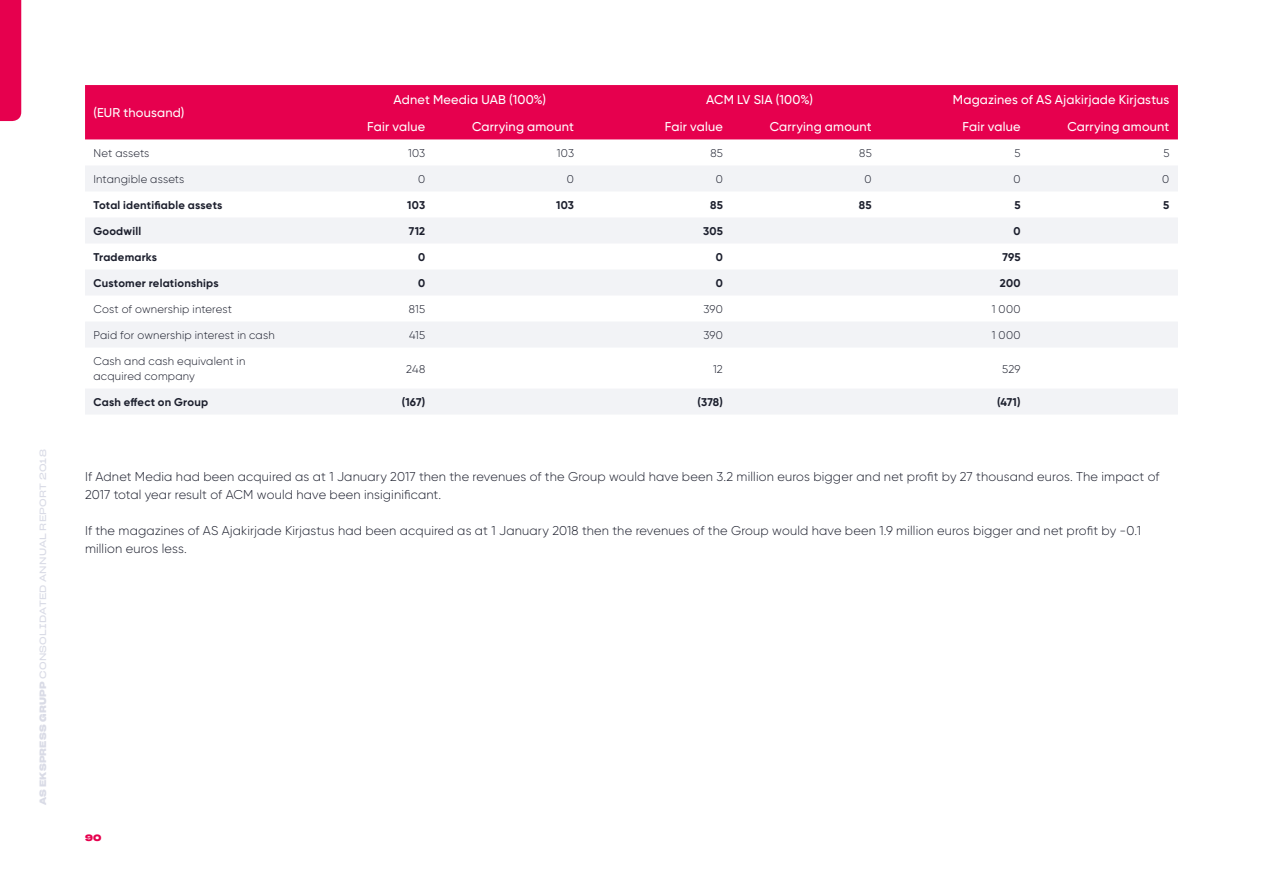
<style>
.page{position:relative;width:1263px;height:893px;background:#fff}
.page>*{position:absolute;margin:0;border:0;box-sizing:border-box;transform-origin:0 0}
.t1{font:300 12.75px/18px "Gilroy";letter-spacing:.01em;color:#1c1f2d}
.t2{font:500 12.75px "Gilroy";letter-spacing:.015em;color:#fff}
.t3{font:300 11.25px/15px "Gilroy";letter-spacing:.015em;color:#1c1f2d}
.t4{font:700 11.25px "Gilroy";letter-spacing:.02em;color:#1c1f2d}
.t5{font:9px "Sharp Grotesk Book 25";letter-spacing:.03em;color:#d9dbe6}
.t6{font:9px "Sharp Grotesk Semi Bold 25";color:#e6004e}
.s1{font-family:"Sharp Grotesk Semi Bold 25"}
</style>
<div class="page">
<div style="left:85px;top:85px;width:1093px;height:54px;background:#e6004e"></div>
<svg style="left:85px;top:166px;width:1093px;height:248px;fill:#f2f3f6"></svg>
<div style="left:0;top:0;width:21px;height:121px;background:#e6004e"></div>
<p class="t5" style="left:35px;top:805px;width:357px;rotate:-90deg"><span class="s1">AS EKSPRESS GRUPP</span> CONSOLIDATED ANNUAL REPORT 2018</p>
<p class="t2" style="left:94px;top:105px;width:92px">(EUR thousand)</p>
<p class="t2" style="left:394px;top:91px;width:154px">Adnet Meedia UAB (100%)</p>
<p class="t2" style="left:706px;top:91px;width:108px">ACM LV SIA (100%)</p>
<p class="t2" style="left:953px;top:91px;width:218px">Magazines of AS Ajakirjade Kirjastus</p>
<p class="t2" style="left:367px;top:119px;width:60px">Fair value</p>
<p class="t2" style="left:472px;top:119px;width:104px">Carrying amount</p>
<p class="t2" style="left:665px;top:119px;width:60px">Fair value</p>
<p class="t2" style="left:770px;top:119px;width:104px">Carrying amount</p>
<p class="t2" style="left:962px;top:119px;width:60px">Fair value</p>
<p class="t2" style="left:1067px;top:119px;width:104px">Carrying amount</p>
<p class="t3" style="left:94px;top:145px;width:57px">Net assets</p>
<p class="t3" style="left:408px;top:145px;width:19px">103</p>
<p class="t3" style="left:557px;top:145px;width:19px">103</p>
<p class="t3" style="left:710px;top:145px;width:14px">85</p>
<p class="t3" style="left:859px;top:145px;width:14px">85</p>
<p class="t3" style="left:1014px;top:145px;width:8px">5</p>
<p class="t3" style="left:1163px;top:145px;width:8px">5</p>
<p class="t3" style="left:94px;top:171px;width:92px">Intangible assets</p>
<p class="t3" style="left:418px;top:171px;width:9px">0</p>
<p class="t3" style="left:567px;top:171px;width:9px">0</p>
<p class="t3" style="left:716px;top:171px;width:9px">0</p>
<p class="t3" style="left:865px;top:171px;width:9px">0</p>
<p class="t3" style="left:1013px;top:171px;width:9px">0</p>
<p class="t3" style="left:1162px;top:171px;width:9px">0</p>
<p class="t4" style="left:94px;top:198px;width:130px">Total identifiable assets</p>
<p class="t4" style="left:407px;top:198px;width:19px">103</p>
<p class="t4" style="left:556px;top:198px;width:19px">103</p>
<p class="t4" style="left:710px;top:198px;width:14px">85</p>
<p class="t4" style="left:859px;top:198px;width:14px">85</p>
<p class="t4" style="left:1014px;top:198px;width:8px">5</p>
<p class="t4" style="left:1163px;top:198px;width:8px">5</p>
<p class="t4" style="left:93px;top:224px;width:49px">Goodwill</p>
<p class="t4" style="left:409px;top:224px;width:18px">712</p>
<p class="t4" style="left:703px;top:224px;width:21px">305</p>
<p class="t4" style="left:1013px;top:224px;width:9px">0</p>
<p class="t4" style="left:93px;top:250px;width:65px">Trademarks</p>
<p class="t4" style="left:418px;top:250px;width:9px">0</p>
<p class="t4" style="left:716px;top:250px;width:9px">0</p>
<p class="t4" style="left:1002px;top:250px;width:20px">795</p>
<p class="t4" style="left:93px;top:276px;width:127px">Customer relationships</p>
<p class="t4" style="left:418px;top:276px;width:9px">0</p>
<p class="t4" style="left:716px;top:276px;width:9px">0</p>
<p class="t4" style="left:1000px;top:276px;width:22px">200</p>
<p class="t3" style="left:93px;top:301px;width:140px">Cost of ownership interest</p>
<p class="t3" style="left:409px;top:301px;width:18px">815</p>
<p class="t3" style="left:703px;top:301px;width:21px">390</p>
<p class="t3" style="left:992px;top:301px;width:30px">1 000</p>
<p class="t3" style="left:93px;top:327px;width:183px">Paid for ownership interest in cash</p>
<p class="t3" style="left:409px;top:327px;width:18px">415</p>
<p class="t3" style="left:703px;top:327px;width:21px">390</p>
<p class="t3" style="left:992px;top:327px;width:30px">1 000</p>
<p class="t3" style="left:93px;top:353px;width:153px">Cash and cash equivalent in acquired company</p>
<p class="t3" style="left:406px;top:361px;width:20px">248</p>
<p class="t3" style="left:713px;top:361px;width:11px">12</p>
<p class="t3" style="left:1002px;top:361px;width:20px">529</p>
<p class="t4" style="left:93px;top:395px;width:116px">Cash effect on Group</p>
<p class="t4" style="left:402px;top:395px;width:25px">(167)</p>
<p class="t4" style="left:698px;top:395px;width:27px">(378)</p>
<p class="t4" style="left:997px;top:395px;width:25px">(471)</p>
<p class="t1" style="left:85px;top:467px;width:1076px">If Adnet Media had been acquired as at 1 January 2017 then the revenues of the Group would have been 3.2 million euros bigger and net profit by 27 thousand euros. The impact of<br>2017 total year result of ACM would have been insiginificant.</p>
<p class="t1" style="left:85px;top:521px;width:1057px">If the magazines of AS Ajakirjade Kirjastus had been acquired as at 1 January 2018 then the revenues of the Group would have been 1.9 million euros bigger and net profit by -0.1 million euros less.</p>
<p class="t6" style="left:85px;top:830px;width:18px">90</p>
</div>
